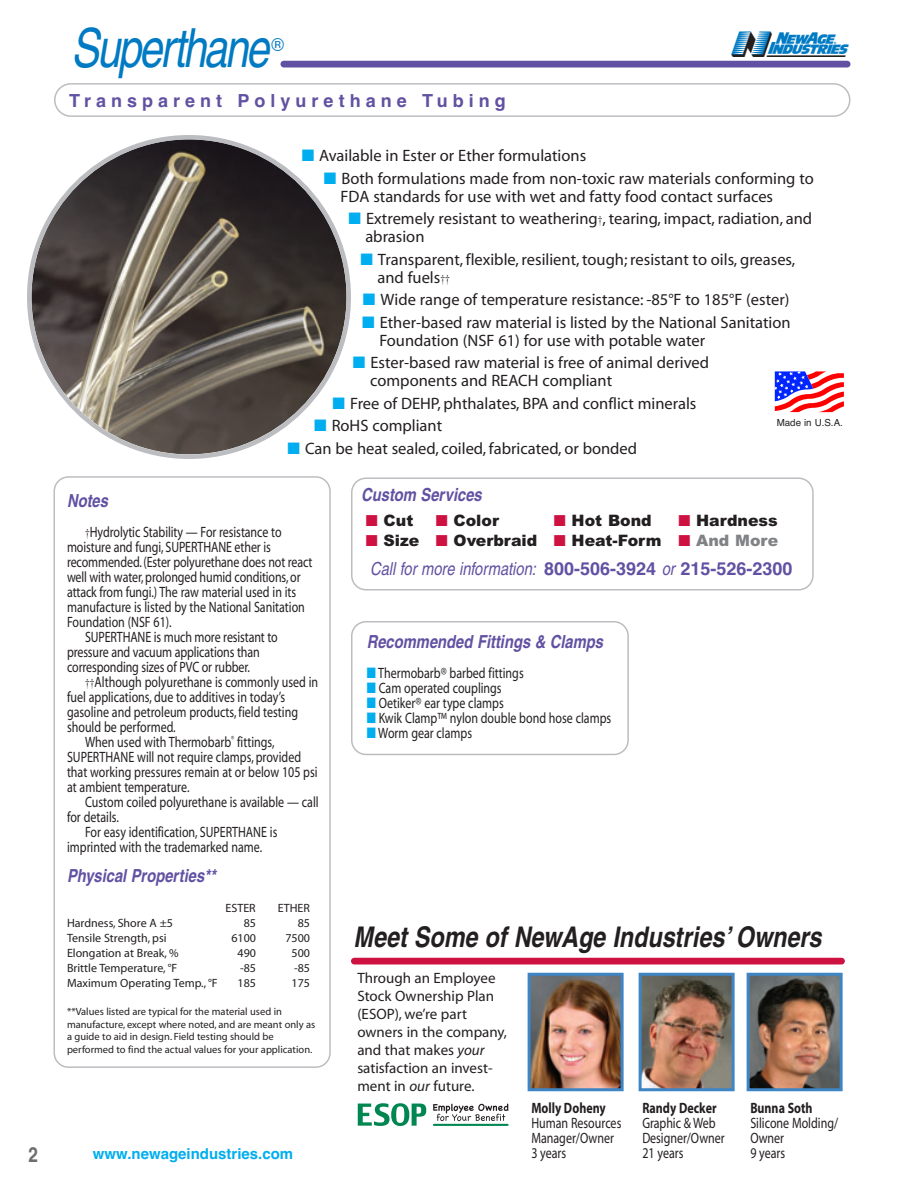
<style>
.page{position:relative;width:918px;height:1188px;background:#fff}
.page>*{position:absolute;margin:0;border:0;box-sizing:border-box;transform-origin:0 0}
.t1{font:italic 54px "Helvetica";color:#007ac2;scale:.78 1}
.t2{font:italic 700 28.5px "Helvetica";color:#231f20;scale:.82 1}
.t3{font:25.5px "New Age Industries Logos";color:#007bc3}
.t4{font:700 21px "Helvetica";color:#6c6d70;scale:.82 1}
.t5{font:italic 700 18px "Helvetica";color:#6251a2;scale:.82 1}
.t6{font:italic 18px "Helvetica";color:#6251a2;scale:.82 1}
.t7{font:700 18px "Helvetica";letter-spacing:.28em;color:#6251a2}
.t8{font:18px "Helvetica";color:#007ac2;scale:.95 1}
.t9{font:16.5px/18px "Myriad";color:#231f20}
.t10{font:900 15.75px "Arial";color:#231f20}
.t11{font:900 15.75px "Arial";color:#808285}
.t12{font:15px/15px "Myriad";color:#231f20;scale:.8 1}
.t13{font:15px/18px "Myriad";color:#231f20}
.t14{font:700 15px "Myriad";color:#231f20;scale:.8 1}
.t15{font:700 15px "Helvetica";color:#00aeef}
.t16{font:12px "Myriad";color:#231f20}
.t17{font:10.5px/12.6px "Myriad";color:#231f20}
.t18{font:9.75px "Helvetica";color:#231f20}
.s1{color:#231f20}
.s2{color:#00aeef}
.s3{font-family:"Times";font-size:12px}
.s4{color:#cd1141}
.s5{font-weight:700;font-style:normal}
.s6{font-style:italic}
</style>
<div class="page">
<div style="left:280px;top:61px;width:571px;height:7px;background:#6251a2;border-radius:3px"></div>
<svg style="left:54px;top:83px;width:796px;height:34px"></svg>
<svg style="left:54px;top:476px;width:277px;height:592px"></svg>
<svg style="left:27px;top:135px;width:324px;height:324px"></svg>
<svg style="left:351px;top:621px;width:278px;height:134px"></svg>
<svg style="left:774px;top:371px;width:59px;height:42px"></svg>
<svg style="left:775px;top:371px;width:69px;height:41px"></svg>
<svg style="left:351px;top:477px;width:463px;height:114px"></svg>
<img style="left:532px;top:977px;width:88px;height:110px">
<div style="left:528px;top:973px;width:96px;height:118px;border:3px solid #3e85c5"></div>
<img style="left:643px;top:977px;width:88px;height:110px">
<div style="left:639px;top:973px;width:96px;height:118px;border:3px solid #3e85c5"></div>
<img style="left:751px;top:977px;width:88px;height:110px">
<div style="left:747px;top:973px;width:96px;height:118px;border:3px solid #3e85c5"></div>
<div style="left:351px;top:958px;width:494px;height:6px;background:#cd1141;border-radius:3px"></div>
<svg style="left:358px;top:1103px;width:68px;height:23px"></svg>
<svg style="left:433px;top:1104px;width:76px;height:17px"></svg>
<hr style="left:434px;top:1124px;width:74px;height:2px;background:#008751">
<h1 class="t1" style="left:71px;top:28px;width:267px">Superthane</h1>
<p class="t8" style="left:272px;top:39px;width:15px">®</p>
<h3 class="t3" style="left:732px;top:33px;width:143px">1<span class="s1">2</span>3<span class="s1">c</span></h3>
<p class="t7" style="left:69px;top:94px;width:438px">Transparent Polyurethane Tubing</p>
<p class="t9" style="left:302px;top:148px;width:286px"><span class="s2">■</span> Available in Ester or Ether formulations</p>
<p class="t9" style="left:340px;top:171px;width:475px;text-indent:-17px"><span class="s2">■</span> Both formulations made from non-toxic raw materials conforming to<br>FDA standards for use with wet and fatty food contact surfaces</p>
<p class="t9" style="left:365px;top:211px;width:448px;text-indent:-17px"><span class="s2">■</span> Extremely resistant to weathering<span class="s3">†</span>, tearing, impact, radiation, and abrasion</p>
<p class="t9" style="left:378px;top:252px;width:419px;text-indent:-17px"><span class="s2">■</span> Transparent, flexible, resilient, tough; resistant to oils, greases, and fuels<span class="s3">††</span></p>
<p class="t9" style="left:363px;top:292px;width:428px"><span class="s2">■</span> Wide range of temperature resistance: -85°F to 185°F (ester)</p>
<p class="t9" style="left:379px;top:315px;width:413px;text-indent:-17px"><span class="s2">■</span> Ether-based raw material is listed by the National Sanitation<br>Foundation (NSF 61) for use with potable water</p>
<p class="t9" style="left:370px;top:355px;width:340px;text-indent:-17px"><span class="s2">■</span> Ester-based raw material is free of animal derived components and REACH compliant</p>
<p class="t9" style="left:332px;top:396px;width:365px"><span class="s2">■</span> Free of DEHP, phthalates, BPA and conflict minerals</p>
<p class="t9" style="left:314px;top:418px;width:130px"><span class="s2">■</span> RoHS compliant</p>
<p class="t9" style="left:288px;top:441px;width:351px"><span class="s2">■</span> Can be heat sealed, coiled, fabricated, or bonded</p>
<p class="t5" style="left:67px;top:494px;width:55px">Notes</p>
<p class="t12" style="left:85px;top:526px;width:247px"><span class="s3">†</span>Hydrolytic Stability — For resistance to</p>
<p class="t12" style="left:67px;top:541px;width:256px">moisture and fungi, SUPERTHANE ether is</p>
<p class="t12" style="left:67px;top:556px;width:308px">recommended. (Ester polyurethane does not react</p>
<p class="t12" style="left:67px;top:571px;width:293px">well with water, prolonged humid conditions, or</p>
<p class="t12" style="left:67px;top:586px;width:288px">attack from fungi.) The raw material used in its</p>
<p class="t12" style="left:67px;top:601px;width:299px">manufacture is listed by the National Sanitation</p>
<p class="t12" style="left:67px;top:616px;width:132px">Foundation (NSF 61).</p>
<p class="t12" style="left:85px;top:631px;width:242px">SUPERTHANE is much more resistant to</p>
<p class="t12" style="left:67px;top:646px;width:242px">pressure and vacuum applications than</p>
<p class="t12" style="left:67px;top:661px;width:230px">corresponding sizes of PVC or rubber.</p>
<p class="t12" style="left:85px;top:676px;width:293px"><span class="s3">††</span>Although polyurethane is commonly used in</p>
<p class="t12" style="left:67px;top:691px;width:274px">fuel applications, due to additives in today’s</p>
<p class="t12" style="left:67px;top:706px;width:290px">gasoline and petroleum products, field testing</p>
<p class="t12" style="left:67px;top:721px;width:137px">should be performed.</p>
<p class="t12" style="left:85px;top:736px;width:238px">When used with Thermobarb<sup>®</sup> fittings,</p>
<p class="t12" style="left:67px;top:751px;width:294px">SUPERTHANE will not require clamps, provided</p>
<p class="t12" style="left:67px;top:766px;width:315px">that working pressures remain at or below 105 psi</p>
<p class="t12" style="left:67px;top:781px;width:155px">at ambient temperature.</p>
<p class="t12" style="left:85px;top:796px;width:294px">Custom coiled polyurethane is available — call</p>
<p class="t12" style="left:67px;top:811px;width:66px">for details.</p>
<p class="t12" style="left:85px;top:826px;width:242px">For easy identification, SUPERTHANE is</p>
<p class="t12" style="left:67px;top:841px;width:246px">imprinted with the trademarked name.</p>
<p class="t5" style="left:67px;top:869px;width:187px">Physical Properties**</p>
<p class="t16" style="left:226px;top:903px;width:32px">ESTER</p>
<p class="t16" style="left:278px;top:903px;width:34px">ETHER</p>
<p class="t16" style="left:67px;top:918px;width:107px">Hardness, Shore A ±5</p>
<p class="t16" style="left:244px;top:918px;width:14px">85</p>
<p class="t16" style="left:298px;top:918px;width:14px">85</p>
<p class="t16" style="left:67px;top:933px;width:101px">Tensile Strength, psi</p>
<p class="t16" style="left:231px;top:933px;width:26px">6100</p>
<p class="t16" style="left:285px;top:933px;width:26px">7500</p>
<p class="t16" style="left:67px;top:948px;width:113px">Elongation at Break, %</p>
<p class="t16" style="left:238px;top:948px;width:20px">490</p>
<p class="t16" style="left:292px;top:948px;width:20px">500</p>
<p class="t16" style="left:67px;top:963px;width:112px">Brittle Temperature, °F</p>
<p class="t16" style="left:240px;top:963px;width:17px">-85</p>
<p class="t16" style="left:294px;top:963px;width:17px">-85</p>
<p class="t16" style="left:67px;top:978px;width:152px">Maximum Operating Temp., °F</p>
<p class="t16" style="left:238px;top:978px;width:20px">185</p>
<p class="t16" style="left:292px;top:978px;width:20px">175</p>
<p class="t17" style="left:67px;top:1006px;width:250px">**Values listed are typical for the material used in manufacture, except where noted, and are meant only as a guide to aid in design. Field testing should be performed to find the actual values for your application.</p>
<p class="t18" style="left:777px;top:419px;width:68px">Made in U.S.A.</p>
<p class="t5" style="left:361px;top:488px;width:152px">Custom Services</p>
<p class="t10" style="left:366px;top:512px;width:49px"><span class="s4">■</span> Cut</p>
<p class="t10" style="left:366px;top:532px;width:55px"><span class="s4">■</span> Size</p>
<p class="t10" style="left:436px;top:512px;width:65px"><span class="s4">■</span> Color</p>
<p class="t10" style="left:436px;top:532px;width:103px"><span class="s4">■</span> Overbraid</p>
<p class="t10" style="left:678px;top:512px;width:101px"><span class="s4">■</span> Hardness</p>
<p class="t11" style="left:678px;top:532px;width:101px"><span class="s4">■</span> And More</p>
<p class="t6" style="left:370px;top:562px;width:517px">Call for more information: <span class="s5">800-506-3924</span> or <span class="s5">215-526-2300</span></p>
<p class="t10" style="left:554px;top:512px;width:99px"><span class="s4">■</span> Hot Bond</p>
<p class="t10" style="left:554px;top:532px;width:109px"><span class="s4">■</span> Heat-Form</p>
<p class="t5" style="left:367px;top:635px;width:293px">Recommended Fittings &amp; Clamps</p>
<p class="t12" style="left:367px;top:667px;width:198px"><span class="s2">■</span> Thermobarb® barbed fittings</p>
<p class="t12" style="left:367px;top:682px;width:170px"><span class="s2">■</span> Cam operated couplings</p>
<p class="t12" style="left:367px;top:697px;width:173px"><span class="s2">■</span> Oetiker® ear type clamps</p>
<p class="t12" style="left:367px;top:712px;width:307px"><span class="s2">■</span> Kwik Clamp™ nylon double bond hose clamps</p>
<p class="t12" style="left:367px;top:727px;width:133px"><span class="s2">■</span> Worm gear clamps</p>
<h2 class="t2" style="left:354px;top:926px;width:578px">Meet Some of NewAge Industries’Owners</h2>
<p class="t13" style="left:357px;top:971px;width:151px">Through an Employee<br>Stock Ownership Plan (ESOP), we’re part owners in the company, and that makes <span class="s6">your </span>satisfaction an invest&shy;ment in <span class="s6">our</span> future.</p>
<p class="t14" style="left:531px;top:1103px;width:95px">Molly Doheny</p>
<p class="t12" style="left:531px;top:1117px;width:114px">Human Resources<br>Manager/Owner<br>3 years</p>
<p class="t14" style="left:642px;top:1103px;width:94px">Randy Decker</p>
<p class="t12" style="left:642px;top:1117px;width:104px">Graphic &amp; Web<br>Designer/Owner<br>21 years</p>
<p class="t14" style="left:750px;top:1103px;width:79px">Bunna Soth</p>
<p class="t12" style="left:750px;top:1117px;width:111px">Silicone Molding/<br>Owner<br>9 years</p>
<h3 class="t4" style="left:28px;top:1147px;width:13px">2</h3>
<p class="t15" style="left:93px;top:1148px;width:202px">www.newageindustries.com</p>
</div>
